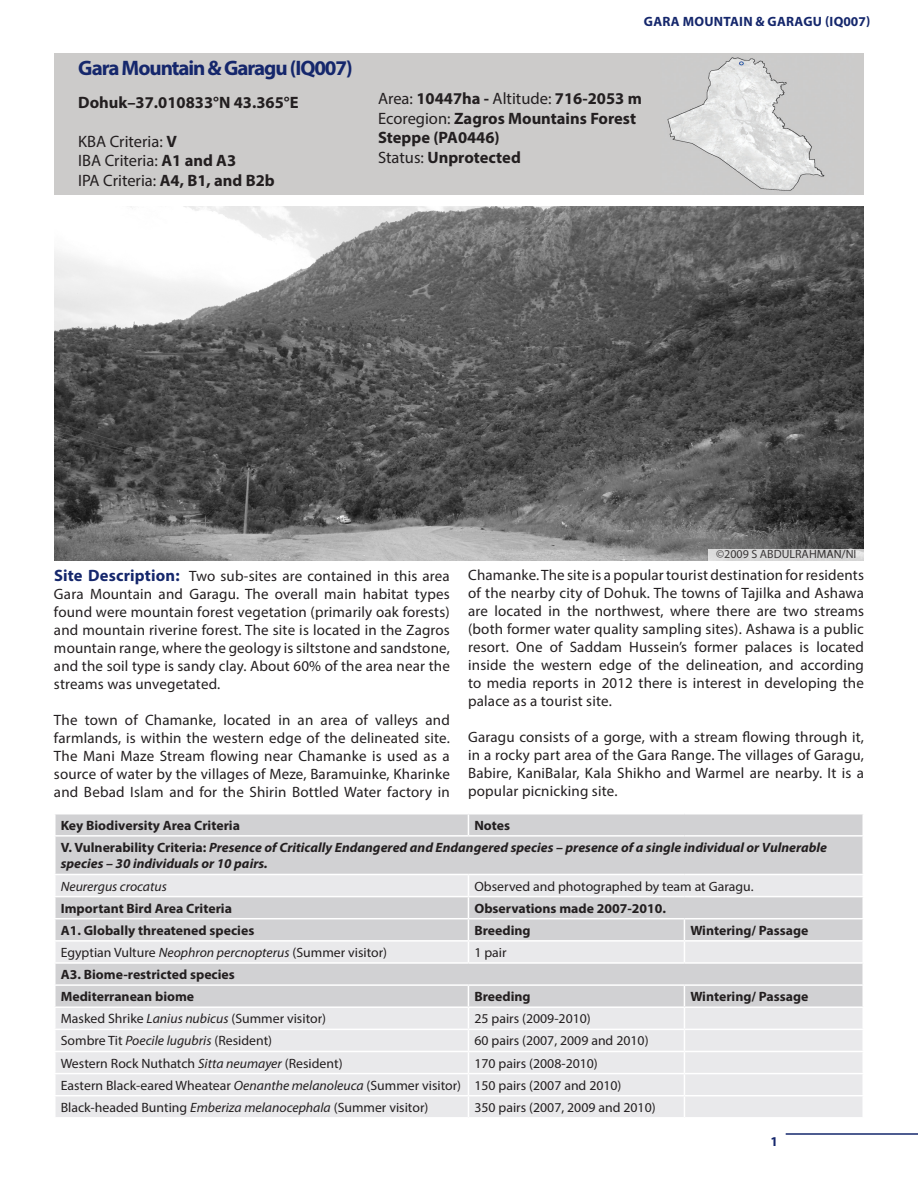
<style>
.page{position:relative;width:918px;height:1188px;background:#fff}
.page>*{position:absolute;margin:0;border:0;box-sizing:border-box;transform-origin:0 0}
.t1{font:700 21px "Myriad Pro";letter-spacing:-.05em;color:#15276c}
.t2{font:700 16.5px/19.5px "Myriad Pro";color:#231f20}
.t3{font:16.5px/19.5px "Myriad Pro";color:#231f20}
.t4{font:15px/18px "Myriad Pro";letter-spacing:.01em;color:#231f20;text-align:justify}
.t5{font:13.5px/22.2px "Myriad Pro";color:#231f20}
.t6{font:700 13.5px/22.2px "Myriad Pro";color:#231f20}
.t7{font:italic 700 13.5px/22.2px "Myriad Pro";color:#231f20}
.t8{font:700 13.5px "Myriad Pro";letter-spacing:.02em;color:#15276c}
.t9{font:italic 13.5px "Myriad Pro";color:#231f20}
.t10{font:12px "Myriad Pro";color:#231f20}
.s1{font-weight:700}
.s2{font-weight:400}
.s3{font-weight:700;font-size:16.5px;color:#15276c}
.s4{font-style:normal}
.s5{font-style:italic}
</style>
<div class="page">
<hr style="left:786px;top:1133px;width:132px;height:2px;background:#15276c">
<img style="left:54px;top:206px;width:810px;height:355px">
<img style="left:54px;top:54px;width:810px;height:140px">
<div style="left:56px;top:814px;width:806px;height:60px;background:#d1d1d3"></div>
<svg style="left:56px;top:875px;width:806px;height:242px;background:#e0e0e2"></svg>
<hr style="left:54px;top:835px;width:414px;height:2px;background:#fff">
<hr style="left:468px;top:835px;width:216px;height:2px;background:#fff">
<hr style="left:684px;top:835px;width:180px;height:2px;background:#fff">
<hr style="left:54px;top:896px;width:414px;height:1px;background:#fff">
<hr style="left:468px;top:896px;width:216px;height:1px;background:#fff">
<hr style="left:684px;top:896px;width:180px;height:1px;background:#fff">
<hr style="left:54px;top:918px;width:414px;height:1px;background:#fff">
<hr style="left:468px;top:918px;width:216px;height:1px;background:#fff">
<hr style="left:684px;top:918px;width:180px;height:1px;background:#fff">
<hr style="left:54px;top:940px;width:414px;height:2px;background:#fff">
<hr style="left:468px;top:940px;width:216px;height:2px;background:#fff">
<hr style="left:684px;top:940px;width:180px;height:2px;background:#fff">
<hr style="left:54px;top:962px;width:414px;height:2px;background:#fff">
<hr style="left:468px;top:962px;width:216px;height:2px;background:#fff">
<hr style="left:684px;top:962px;width:180px;height:2px;background:#fff">
<hr style="left:54px;top:984px;width:414px;height:2px;background:#fff">
<hr style="left:468px;top:984px;width:216px;height:2px;background:#fff">
<hr style="left:684px;top:984px;width:180px;height:2px;background:#fff">
<hr style="left:54px;top:1006px;width:414px;height:2px;background:#fff">
<hr style="left:468px;top:1006px;width:216px;height:2px;background:#fff">
<hr style="left:684px;top:1006px;width:180px;height:2px;background:#fff">
<hr style="left:54px;top:1029px;width:414px;height:1px;background:#fff">
<hr style="left:468px;top:1029px;width:216px;height:1px;background:#fff">
<hr style="left:684px;top:1029px;width:180px;height:1px;background:#fff">
<hr style="left:54px;top:1051px;width:414px;height:1px;background:#fff">
<hr style="left:468px;top:1051px;width:216px;height:1px;background:#fff">
<hr style="left:684px;top:1051px;width:180px;height:1px;background:#fff">
<hr style="left:54px;top:1073px;width:414px;height:1px;background:#fff">
<hr style="left:468px;top:1073px;width:216px;height:1px;background:#fff">
<hr style="left:684px;top:1073px;width:180px;height:1px;background:#fff">
<hr style="left:54px;top:1095px;width:414px;height:1px;background:#fff">
<hr style="left:468px;top:1095px;width:216px;height:1px;background:#fff">
<hr style="left:684px;top:1095px;width:180px;height:1px;background:#fff">
<svg style="left:468px;top:814px;width:1px;height:21px"></svg>
<svg style="left:468px;top:875px;width:1px;height:87px"></svg>
<svg style="left:684px;top:919px;width:1px;height:43px"></svg>
<svg style="left:468px;top:986px;width:1px;height:131px"></svg>
<svg style="left:684px;top:986px;width:1px;height:131px"></svg>
<div style="left:709px;top:549px;width:155px;height:12px;background:#d7d7d7"></div>
<h1 class="t1" style="left:78px;top:54px;width:276px">Gara Mountain &amp; Garagu (IQ007)</h1>
<p class="t2" style="left:78px;top:92px;width:222px">Dohuk–37.010833°N 43.365°E</p>
<p class="t3" style="left:78px;top:131px;width:198px">KBA Criteria: <span class="s1">V<br></span>IBA Criteria: <span class="s1">A1 and A3<br></span>IPA Criteria: <span class="s1">A4, B1, and B2b</span></p>
<p class="t8" style="left:644px;top:13px;width:228px">Gara Mountain &amp; Garagu (iq007)</p>
<p class="t2" style="left:378px;top:89px;width:265px"><span class="s2">Area:</span> 10447ha - <span class="s2">Altitude:</span> 716-2053 m<br><span class="s2">Ecoregion:</span> Zagros Mountains Forest<br>Steppe (PA0446)<br><span class="s2">Status:</span> Unprotected</p>
<p class="t10" style="left:716px;top:547px;width:142px">©2009 S ABDULRAHMAN/NI</p>
<p class="t4" style="left:54px;top:567px;width:397px"><span class="s3">Site Description:</span> Two sub-sites are contained in this area Gara Mountain and Garagu. The overall main habitat types found were mountain forest vegetation (primarily oak forests) and mountain riverine forest. The site is located in the Zagros mountain range, where the geology is siltstone and sandstone, and the soil type is sandy clay. About 60% of the area near the streams was unvegetated.</p>
<p class="t4" style="left:54px;top:711px;width:397px">The town of Chamanke, located in an area of valleys and farmlands, is within the western edge of the delineated site.<br>The Mani Maze Stream flowing near Chamanke is used as a source of water by the villages of Meze, Baramuinke, Kharinke and Bebad Islam and for the Shirin Bottled Water factory in</p>
<p class="t4" style="left:468px;top:566px;width:397px">Chamanke. The site is a popular tourist destination for residents of the nearby city of Dohuk. The towns of Tajilka and Ashawa are located in the northwest, where there are two streams (both former water quality sampling sites). Ashawa is a public resort. One of Saddam Hussein’s former palaces is located inside the western edge of the delineation, and according to media reports in 2012 there is interest in developing the palace as a tourist site.</p>
<p class="t4" style="left:468px;top:728px;width:397px">Garagu consists of a gorge, with a stream flowing through it, in a rocky part area of the Gara Range. The villages of Garagu, Babire, KaniBalar, Kala Shikho and Warmel are nearby. It is a popular picnicking site.</p>
<p class="t6" style="left:61px;top:814px;width:181px">Key Biodiversity Area Criteria</p>
<p class="t7" style="left:61px;top:814px;width:768px;text-indent:414px"><span class="s4">Notes<br>V. Vulnerability Criteria:</span> Presence of Critically Endangered and Endangered species – presence of a single individual or Vulnerable</p>
<p class="t7" style="left:61px;top:852px;width:208px">species – 30 individuals or 10 pairs.</p>
<p class="t9" style="left:61px;top:878px;width:108px">Neurergus crocatus</p>
<p class="t5" style="left:474px;top:875px;width:281px">Observed and photographed by team at Garagu.</p>
<p class="t6" style="left:61px;top:897px;width:173px">Important Bird Area Criteria</p>
<p class="t6" style="left:474px;top:897px;width:193px">Observations made 2007-2010.</p>
<p class="t6" style="left:61px;top:919px;width:195px">A1. Globally threatened species</p>
<p class="t6" style="left:474px;top:919px;width:58px">Breeding</p>
<p class="t6" style="left:690px;top:919px;width:120px">Wintering/ Passage</p>
<p class="t5" style="left:61px;top:941px;width:328px">Egyptian Vulture <span class="s5">Neophron percnopterus</span> (Summer visitor)</p>
<p class="t5" style="left:474px;top:941px;width:34px">1 pair</p>
<p class="t6" style="left:61px;top:963px;width:176px">A3. Biome-restricted species<br>Mediterranean biome</p>
<p class="t6" style="left:474px;top:985px;width:58px">Breeding</p>
<p class="t6" style="left:690px;top:985px;width:120px">Wintering/ Passage</p>
<p class="t5" style="left:61px;top:1008px;width:267px">Masked Shrike <span class="s5">Lanius nubicus</span> (Summer visitor)</p>
<p class="t5" style="left:474px;top:1008px;width:118px">25 pairs (2009-2010)</p>
<p class="t5" style="left:61px;top:1030px;width:213px">Sombre Tit <span class="s5">Poecile lugubris</span> (Resident)</p>
<p class="t5" style="left:474px;top:1030px;width:176px">60 pairs (2007, 2009 and 2010)</p>
<p class="t5" style="left:61px;top:1052px;width:283px">Western Rock Nuthatch <span class="s5">Sitta neumayer</span> (Resident)</p>
<p class="t5" style="left:61px;top:1052px;width:562px;text-indent:414px">170 pairs (2008-2010)<br>Eastern Black-eared Wheatear <span class="s5">Oenanthe melanoleuca</span> (Summer visitor) 150 pairs (2007 and 2010)<br>Black-headed Bunting <span class="s5">Emberiza melanocephala</span> (Summer visitor)</p>
<p class="t5" style="left:474px;top:1096px;width:183px">350 pairs (2007, 2009 and 2010)</p>
<p class="t8" style="left:770px;top:1133px;width:9px">1</p>
</div>
